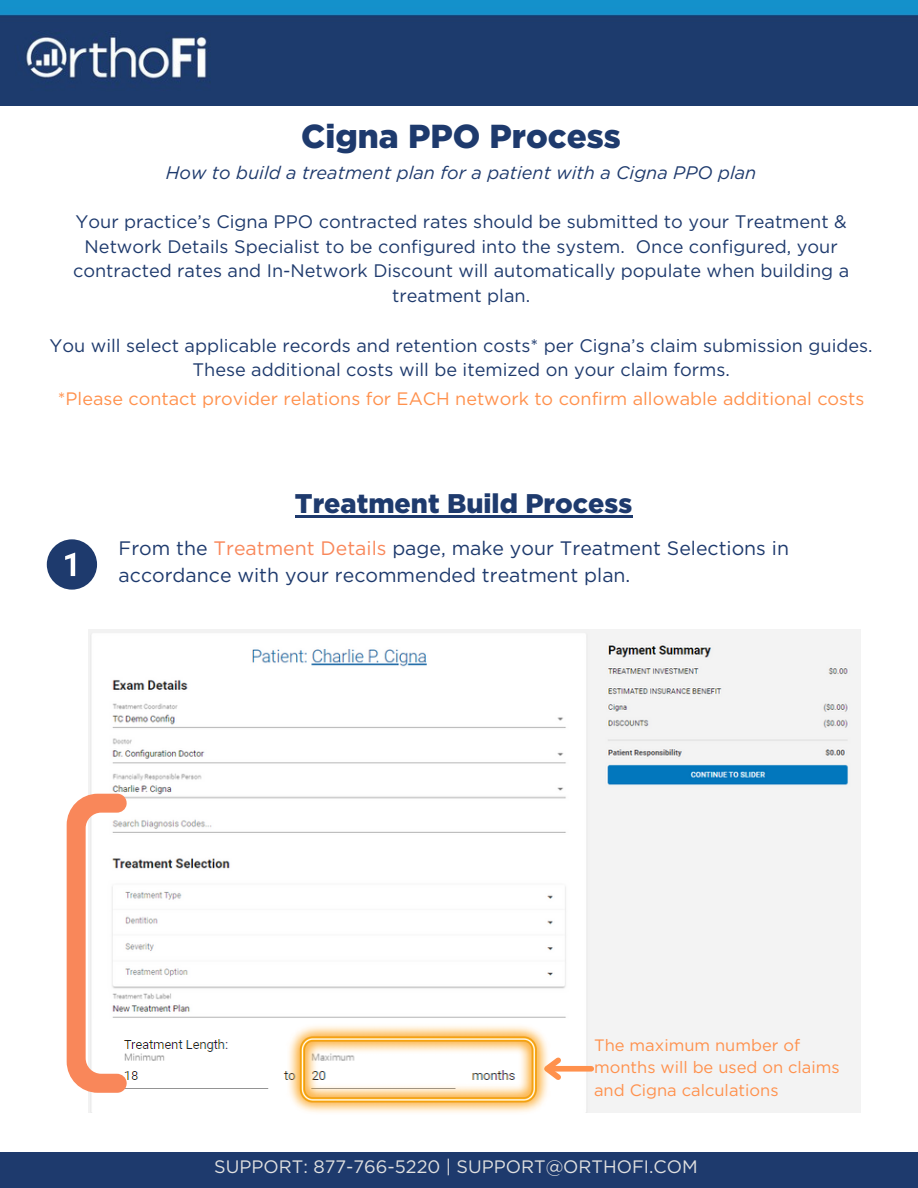
<style>
.page{position:relative;width:918px;height:1188px;background:#fff}
.page>*{position:absolute;margin:0;border:0;box-sizing:border-box;transform-origin:0 0}
.t1{font:900 33.15px "Gotham";color:#1e3a6d}
.t2{font:900 27px "Gotham";color:#1e3a6d}
.t3{font:19.5px/27px "Gotham";color:#1e3a6d}
.t4{font:18.15px/24.8px "Gotham";color:#1e3a6d;text-align:center}
.t5{font:italic 18.15px "Gotham";color:#1e3a6d}
.t6{font:18px "Gotham";color:#ff914d}
.t7{font:18px "Gotham";color:#e0e0e0}
.t8{font:16.5px/22.5px "Gotham";color:#ff914d}
.s1{color:#f9875a}
</style>
<div class="page">
<div style="left:0;top:1152px;width:918px;height:36px;background:#1e3a6d"></div>
<img style="left:89px;top:629px;width:771px;height:484px">
<svg style="left:47px;top:539px;width:50px;height:51px"></svg>
<img style="left:0;top:0;width:918px;height:106px">
<img style="left:94px;top:1020px;width:476px;height:93px">
<svg style="left:67px;top:794px;width:60px;height:299px"></svg>
<div style="left:548px;top:1066px;width:43px;height:6px;background:#ff914d"></div>
<svg style="left:551px;top:1052px;width:15px;height:33px"></svg>
<img style="left:286px;top:1023px;width:265px;height:90px">
<hr style="left:295px;top:515px;width:337px;height:2px;background:#1e3a6d">
<p class="t1" style="left:301px;top:121px;width:321px">Cigna PPO Process</p>
<p class="t5" style="left:166px;top:162px;width:592px">How to build a treatment plan for a patient with a Cigna PPO plan</p>
<h1 class="t4" style="left:73px;top:210px;width:778px">Your practice’s Cigna PPO contracted rates should be submitted to your Treatment &amp; Network Details Specialist to be configured into the system. Once configured, your contracted rates and In-Network Discount will automatically populate when building a treatment plan.</h1>
<h3 class="t4" style="left:50px;top:334px;width:825px">You will select applicable records and retention costs* per Cigna’s claim submission guides.<br>These additional costs will be itemized on your claim forms.</h3>
<p class="t6" style="left:58px;top:391px;width:808px">*Please contact provider relations for EACH network to confirm allowable additional costs</p>
<p class="t2" style="left:295px;top:491px;width:339px">Treatment Build Process</p>
<h3 class="t3" style="left:119px;top:536px;width:672px">From the <span class="s1">Treatment Details</span> page, make your Treatment Selections in accordance with your recommended treatment plan.</h3>
<p class="t8" style="left:594px;top:1035px;width:247px">The maximum number of months will be used on claims and Cigna calculations</p>
<p class="t7" style="left:214px;top:1155px;width:485px">SUPPORT: 877-766-5220 | SUPPORT@ORTHOFI.COM</p>
</div>
